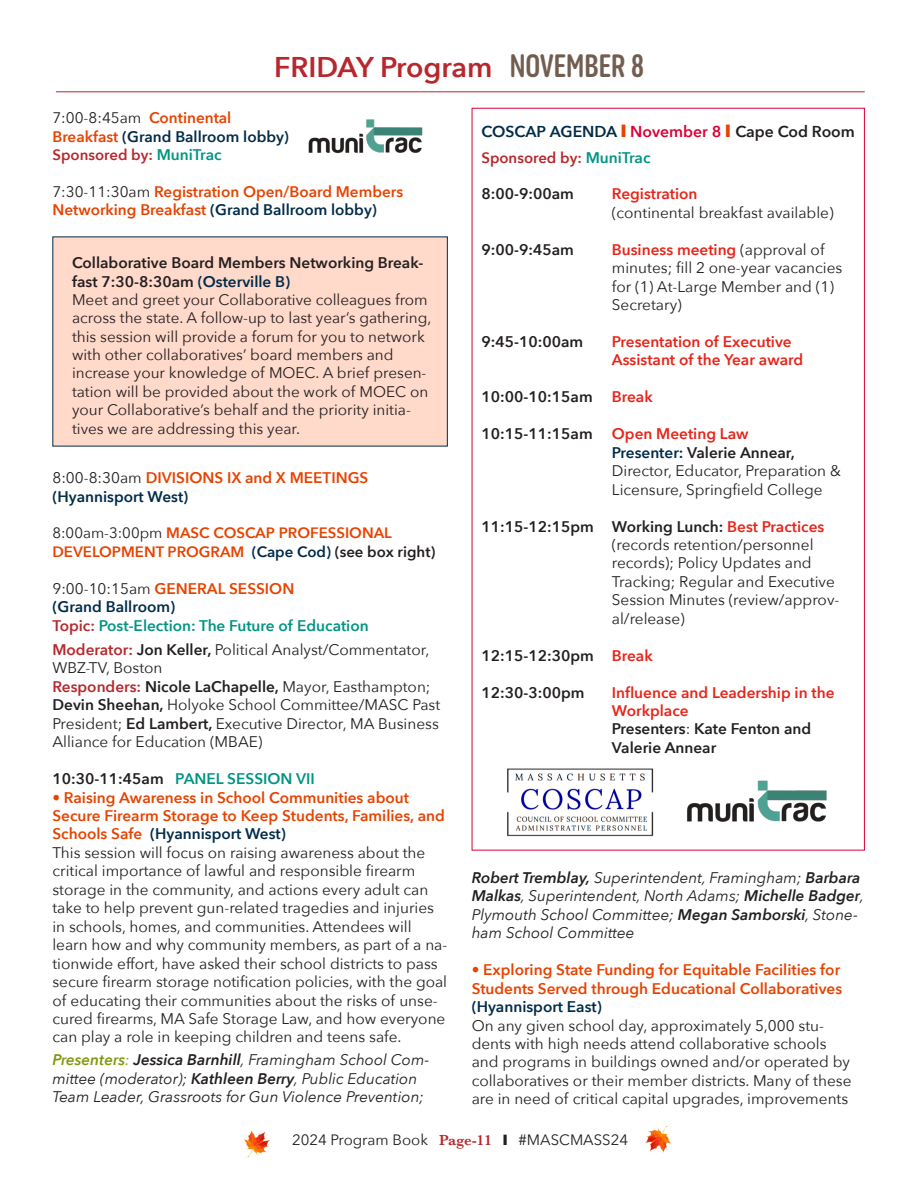
<style>
.page{position:relative;width:918px;height:1188px;background:#fff}
.page>*{position:absolute;margin:0;border:0;box-sizing:border-box;transform-origin:0 0}
.t1{font:600 28.5px "Avenir Next";color:#b6282d}
.t2{font:600 15.75px "Avenir Next";color:#002b49}
.paragraph{font:15.3px/18.5px "Avenir Next";color:#231f20}
.paragraph-2{font:600 15.3px/18.5px "Avenir Next";color:#e74300}
.t3{font:italic 15.3px/18.5px "Avenir Next";color:#231f20}
.t4{font:600 15.3px/18.5px "Avenir Next";color:#231f20}
.t5{font:600 15.3px/18.5px "Avenir Next";color:#e72419}
.paragraph-3{font:600 15.3px "Avenir Next";color:#009483}
.paragraph-4{font:600 15.3px "Avenir Next";color:#002b49}
.t6{font:600 15px/18.5px "Avenir Next";color:#e74300}
.t7{font:600 15px "Avenir Next";color:#b6282d}
.t8{font:15px "Avenir Next";color:#231f20}
.s1{font-family:"October Compressed DL";font-weight:700;font-size:30px;color:#725d51}
.s2{font-weight:400;color:#231f20}
.s3{color:#002b49}
.s4{font-size:15.3px;color:#009483}
.s5{color:#231f20}
.s6{color:#b6282d}
.s7{font-weight:600;color:#b6282d}
.s8{font-weight:600}
.s9{font-weight:400}
.s10{font-weight:600;color:#81980d}
.s11{color:#81980d}
.s12{color:#da0035}
.s13{font-weight:600;color:#e72419}
.s14{color:#e72419}
.s15{font-weight:600;color:#002b49}
.s16{font-family:"Baskerville";font-weight:600;color:#b6282d}
</style>
<div class="page">
<img style="left:645px;top:1125px;width:26px;height:28px">
<img style="left:244px;top:1130px;width:26px;height:28px">
<div style="left:52px;top:237px;width:396px;height:209px;background:#ffd9ca"></div>
<hr style="left:56px;top:91px;width:809px;height:1px;background:#b6282d">
<img style="left:308px;top:119px;width:115px;height:34px">
<img style="left:687px;top:780px;width:140px;height:42px">
<img style="left:507px;top:768px;width:147px;height:69px">
<p class="t1" style="left:274px;top:43px;width:371px">FRIDAY Program <span class="s1">NOVEMBER 8</span></p>
<p class="paragraph-2" style="left:52px;top:108px;width:238px"><span class="s2">7:00-8:45am</span> Continental<br>Breakfast <span class="s3">(Grand Ballroom lobby)</span></p>
<p class="t7" style="left:52px;top:142px;width:171px">Sponsored by: <span class="s4">MuniTrac</span></p>
<p class="paragraph-2" style="left:52px;top:182px;width:352px"><span class="s2">7:30-11:30am</span> Registration Open/Board Members<br>Networking Breakfast <span class="s3">(Grand Ballroom lobby)</span></p>
<p class="t4" style="left:72px;top:253px;width:353px">Collaborative Board Members Networking Break&shy;fast 7:30-8:30am <span class="s3">(Osterville B)</span></p>
<p class="paragraph" style="left:72px;top:290px;width:361px">Meet and greet your Collaborative colleagues from across the state. A follow-up to last year’s gathering, this session will provide a forum for you to network with other collaboratives’ board members and increase your knowledge of MOEC. A brief presen&shy;tation will be provided about the work of MOEC on your Collaborative’s behalf and the priority initia&shy;tives we are addressing this year.</p>
<p class="paragraph-2" style="left:52px;top:468px;width:317px"><span class="s2">8:00-8:30am</span> DIVISIONS IX and X MEETINGS <span class="s3">(Hyannisport West)</span></p>
<p class="t6" style="left:52px;top:523px;width:384px"><span class="s2">8:00am-3:00pm</span> MASC COSCAP PROFESSIONAL<br>DEVELOPMENT PROGRAM <span class="s3">(Cape Cod)</span> <span class="s5">(see box right)</span></p>
<p class="paragraph-2" style="left:52px;top:579px;width:243px"><span class="s2">9:00-10:15am</span> GENERAL SESSION</p>
<p class="paragraph-4" style="left:52px;top:594px;width:124px">(Grand Ballroom)</p>
<p class="paragraph-3" style="left:52px;top:612px;width:318px"><span class="s6">Topic:</span> Post-Election: The Future of Education</p>
<p class="paragraph" style="left:52px;top:640px;width:379px"><span class="s7">Moderator:</span> <span class="s8">Jon Keller,</span> Political Analyst/Commentator,<br>WBZ-TV, Boston</p>
<p class="paragraph" style="left:52px;top:677px;width:389px"><span class="s7">Responders:</span> <span class="s8">Nicole LaChapelle,</span> Mayor, Easthampton; <span class="s8">Devin Sheehan,</span> Holyoke School Committee/MASC Past President; <span class="s8">Ed Lambert,</span> Executive Director, MA Business Alliance for Education (MBAE)</p>
<p class="paragraph-3" style="left:52px;top:766px;width:264px"><span class="s5">10:30-11:45am</span> PANEL SESSION VII</p>
<p class="paragraph-2" style="left:52px;top:788px;width:394px"><span class="s9">•</span> Raising Awareness in School Communities about<br>Secure Firearm Storage to Keep Students, Families, and<br>Schools Safe <span class="s3">(Hyannisport West)</span></p>
<p class="paragraph" style="left:52px;top:843px;width:396px">This session will focus on raising awareness about the critical importance of lawful and responsible firearm storage in the community, and actions every adult can take to help prevent gun-related tragedies and injuries in schools, homes, and communities. Attendees will learn how and why community members, as part of a na&shy;tionwide effort, have asked their school districts to pass secure firearm storage notification policies, with the goal of educating their communities about the risks of unse&shy;cured firearms, MA Safe Storage Law, and how everyone can play a role in keeping children and teens safe.</p>
<p class="t3" style="left:52px;top:1050px;width:378px"><span class="s10">Presenters</span><span class="s11">:</span> <span class="s8">Jessica Barnhill</span>, Framingham School Com&shy;mittee (moderator); <span class="s8">Kathleen Berry</span>, Public Education<br>Team Leader, Grassroots for Gun Violence Prevention;</p>
<p class="t2" style="left:481px;top:118px;width:375px">COSCAP AGENDA <span class="s12">November 8</span> <span class="s5">Cape Cod Room</span></p>
<p class="t7" style="left:481px;top:144px;width:171px">Sponsored by: <span class="s4">MuniTrac</span></p>
<p class="t4" style="left:481px;top:185px;width:94px">8:00-9:00am</p>
<p class="paragraph" style="left:612px;top:184px;width:223px"><span class="s13">Registration<br></span>(continental breakfast available)</p>
<p class="t4" style="left:481px;top:240px;width:94px">9:00-9:45am</p>
<p class="paragraph" style="left:612px;top:240px;width:232px"><span class="s13">Business meeting</span> (approval of minutes; fill 2 one-year vacancies for (1) At-Large Member and (1)<br>Secretary)</p>
<p class="t4" style="left:481px;top:332px;width:103px">9:45-10:00am</p>
<p class="t5" style="left:612px;top:332px;width:193px">Presentation of Executive<br>Assistant of the Year award</p>
<p class="t4" style="left:481px;top:387px;width:173px">10:00-10:15am <span class="s14">Break</span></p>
<p class="t5" style="left:481px;top:424px;width:269px"><span class="s5">10:15-11:15am</span> Open Meeting Law</p>
<p class="paragraph" style="left:612px;top:443px;width:231px"><span class="s15">Presenter:</span> <span class="s8">Valerie Annear,<br></span>Director, Educator, Preparation &amp;<br>Licensure, Springfield College</p>
<p class="paragraph" style="left:612px;top:516px;width:229px;text-indent:-130px"><span class="s8">11:15-12:15pm Working Lunch:</span> <span class="s13">Best Practices </span>(records retention/personnel records); Policy Updates and<br>Tracking; Regular and Executive<br>Session Minutes (review/approv&shy;al/release)</p>
<p class="t4" style="left:481px;top:646px;width:173px">12:15-12:30pm <span class="s14">Break</span></p>
<p class="t4" style="left:481px;top:683px;width:105px">12:30-3:00pm</p>
<p class="t5" style="left:612px;top:683px;width:224px">Influence and Leadership in the<br>Workplace</p>
<p class="t4" style="left:612px;top:720px;width:201px">Presenters<span class="s9">:</span> Kate Fenton and<br>Valerie Annear</p>
<p class="t3" style="left:472px;top:868px;width:394px"><span class="s8">Robert Tremblay,</span> Superintendent, Framingham; <span class="s8">Barbara Malkas</span>, Superintendent, North Adams; <span class="s8">Michelle Badger</span>, Plymouth School Committee; <span class="s8">Megan Samborski</span>, Stone&shy;ham School Committee</p>
<p class="paragraph-2" style="left:472px;top:960px;width:372px">• Exploring State Funding for Equitable Facilities for<br>Students Served through Educational Collaboratives</p>
<p class="paragraph-4" style="left:472px;top:994px;width:132px">(Hyannisport East)</p>
<p class="paragraph" style="left:472px;top:1015px;width:381px">On any given school day, approximately 5,000 stu&shy;dents with high needs attend collaborative schools and programs in buildings owned and/or operated by collaboratives or their member districts. Many of these are in need of critical capital upgrades, improvements</p>
<p class="t8" style="left:292px;top:1128px;width:201px">2024 Program Book <span class="s16">Page-11</span></p>
<p class="t8" style="left:519px;top:1128px;width:111px">#MASCMASS24</p>
</div>
